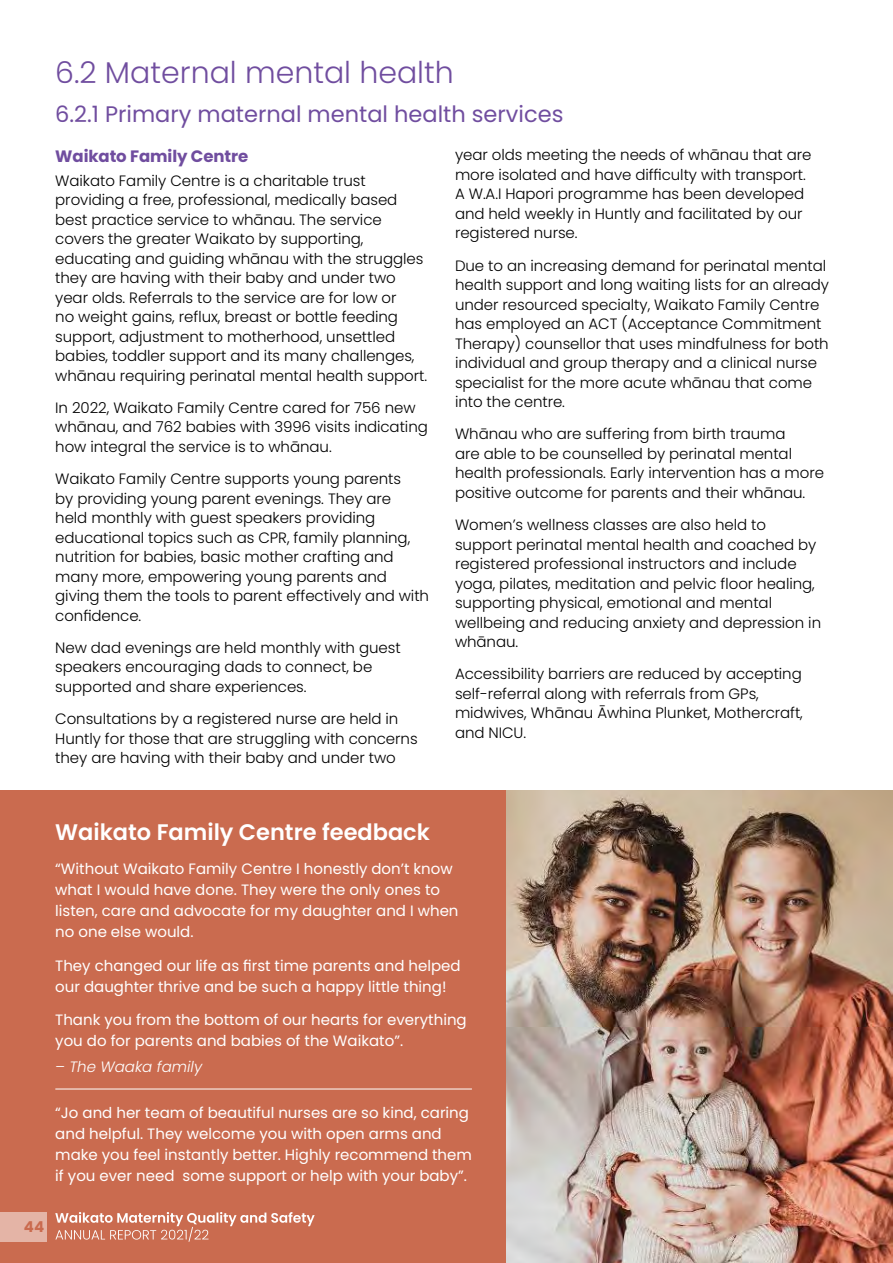
<style>
.page{position:relative;width:893px;height:1263px;background:#fff}
.page>*{position:absolute;margin:0;border:0;box-sizing:border-box;transform-origin:0 0}
.t1{font:300 30px "Poppins";color:#704d9f}
.t2{font:22.5px "Poppins";color:#704d9f}
.t3{font:600 22.5px "Poppins";color:#fff}
.t4{font:700 16.5px "Poppins";letter-spacing:-.005em;color:#704d9f}
.t5{font:300 15px/19.5px "Poppins";letter-spacing:-.005em;color:#000}
.t6{font:15px/21px "Poppins";color:#fff}
.t7{font:italic 300 15px "Poppins";color:#fff}
.t8{font:700 15px "Poppins";color:#ca6b4f}
</style>
<div class="page">
<div style="left:0;top:791px;width:506px;height:472px;background:#ca6b4f"></div>
<img style="left:506px;top:791px;width:387px;height:472px">
<div style="left:0;top:1212px;width:47px;height:30px;background:#e4b4a6"></div>
<svg style="left:55px;top:1212px;width:260px;height:30px"></svg>
<hr style="left:56px;top:1089px;width:416px;height:1px;background:#fff">
<h1 class="t1" style="left:55px;top:55px;width:400px">6.2 Maternal mental health</h1>
<h2 class="t2" style="left:55px;top:101px;width:510px">6.2.1 Primary maternal mental health services</h2>
<p class="t4" style="left:55px;top:147px;width:195px">Waikato Family Centre</p>
<p class="t5" style="left:55px;top:171px;width:373px">Waikato Family Centre is a charitable trust providing a free, professional, medically based best practice service to whānau. The service covers the greater Waikato by supporting, educating and guiding whānau with the struggles they are having with their baby and under two year olds. Referrals to the service are for low or<br>no weight gains, reflux, breast or bottle feeding support, adjustment to motherhood, unsettled babies, toddler support and its many challenges, whānau requiring perinatal mental health support.</p>
<p class="t5" style="left:55px;top:398px;width:374px">In 2022, Waikato Family Centre cared for 756 new whānau, and 762 babies with 3996 visits indicating how integral the service is to whānau.</p>
<p class="t5" style="left:55px;top:469px;width:375px">Waikato Family Centre supports young parents<br>by providing young parent evenings. They are<br>held monthly with guest speakers providing educational topics such as CPR, family planning, nutrition for babies, basic mother crafting and many more, empowering young parents and giving them the tools to parent effectively and with confidence.</p>
<p class="t5" style="left:55px;top:638px;width:347px">New dad evenings are held monthly with guest speakers encouraging dads to connect, be supported and share experiences.</p>
<p class="t5" style="left:55px;top:709px;width:364px">Consultations by a registered nurse are held in<br>Huntly for those that are struggling with concerns they are having with their baby and under two</p>
<p class="t5" style="left:455px;top:145px;width:358px">year olds meeting the needs of whānau that are more isolated and have difficulty with transport.<br>A W.A.I Hapori programme has been developed and held weekly in Huntly and facilitated by our registered nurse.</p>
<p class="t5" style="left:455px;top:256px;width:376px">Due to an increasing demand for perinatal mental health support and long waiting lists for an already under resourced specialty, Waikato Family Centre has employed an ACT (Acceptance Commitment Therapy) counsellor that uses mindfulness for both individual and group therapy and a clinical nurse specialist for the more acute whānau that come into the centre.</p>
<p class="t5" style="left:455px;top:424px;width:371px">Whānau who are suffering from birth trauma<br>are able to be counselled by perinatal mental health professionals. Early intervention has a more positive outcome for parents and their whānau.</p>
<p class="t5" style="left:455px;top:515px;width:368px">Women’s wellness classes are also held to support perinatal mental health and coached by registered professional instructors and include yoga, pilates, meditation and pelvic floor healing, supporting physical, emotional and mental wellbeing and reducing anxiety and depression in whānau.</p>
<p class="t5" style="left:455px;top:664px;width:349px">Accessibility barriers are reduced by accepting self-referral along with referrals from GPs, midwives, Whānau Āwhina Plunket, Mothercraft, and NICU.</p>
<h2 class="t3" style="left:55px;top:819px;width:376px">Waikato Family Centre feedback</h2>
<p class="t6" style="left:55px;top:858px;width:405px">“Without Waikato Family Centre I honestly don’t know what I would have done. They were the only ones to listen, care and advocate for my daughter and I when no one else would.</p>
<p class="t6" style="left:55px;top:955px;width:407px">They changed our life as first time parents and helped our daughter thrive and be such a happy little thing!</p>
<p class="t6" style="left:55px;top:1010px;width:413px">Thank you from the bottom of our hearts for everything you do for parents and babies of the Waikato”.</p>
<p class="t7" style="left:55px;top:1058px;width:148px">– The Waaka family</p>
<p class="t6" style="left:55px;top:1102px;width:418px">“Jo and her team of beautiful nurses are so kind, caring and helpful. They welcome you with open arms and make you feel instantly better. Highly recommend them if you ever need some support or help with your baby”.</p>
<p class="t8" style="left:24px;top:1218px;width:22px">44</p>
</div>
